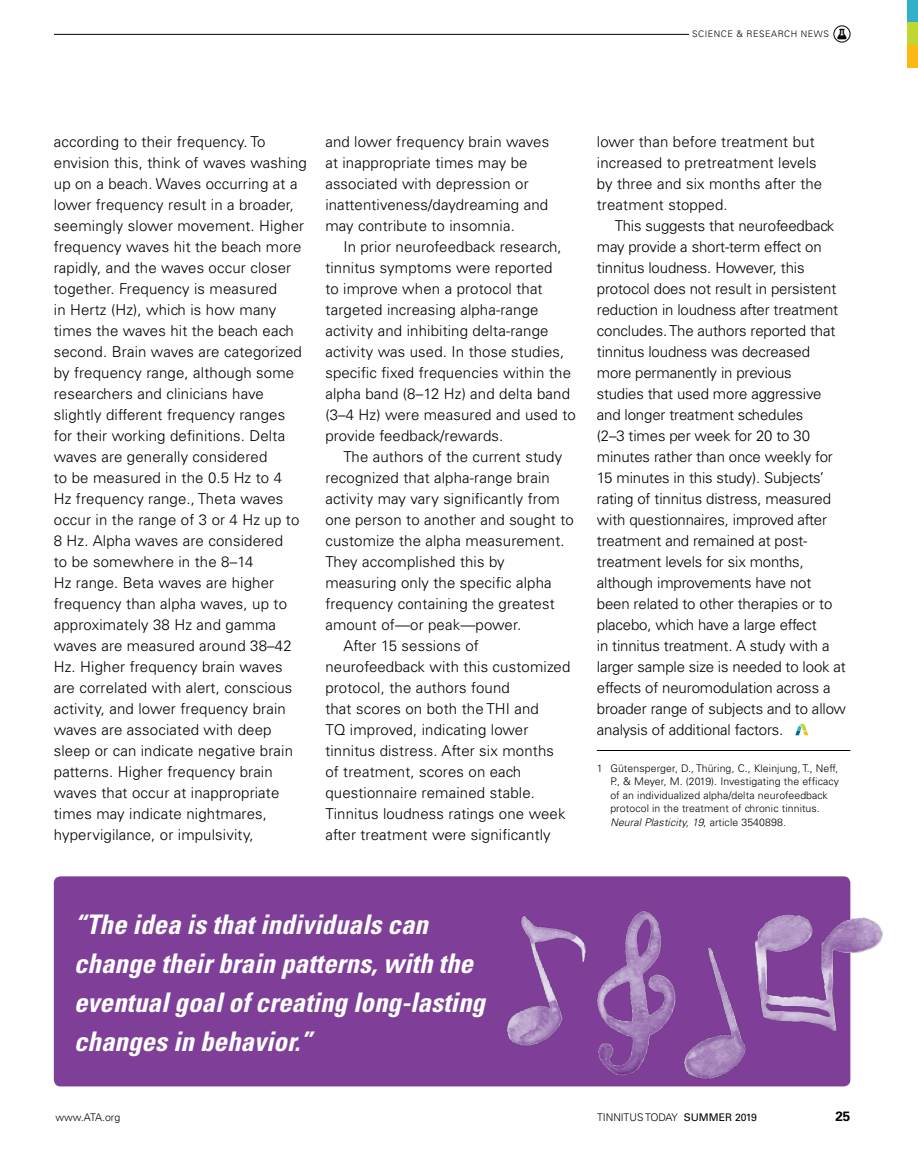
<style>
.page{position:relative;width:918px;height:1175px;background:#fff}
.page>*{position:absolute;margin:0;border:0;box-sizing:border-box;transform-origin:0 0}
.pull_quote_2{font:italic 700 condensed 27px/39px "Univers";color:#fff}
.bt{font:300 15px/21px "Univers";letter-spacing:.01em;color:#000}
.bt-2{font:300 15px/21px "Univers";letter-spacing:-.01em;color:#000}
.t1{font:700 13.5px "Univers";color:#000}
.footnote_with{font:300 10.5px/13.5px "Univers";letter-spacing:.01em;color:#000}
.category{font:300 9px "Univers";letter-spacing:.06em;color:#000}
.s1{font-style:italic}
.s2{font-weight:400}
</style>
<div class="page">
<div style="left:908px;top:0;width:10px;height:22px;background:#33afc9"></div>
<div style="left:908px;top:22px;width:10px;height:23px;background:#bfd730"></div>
<div style="left:908px;top:45px;width:10px;height:22px;background:#fdb913"></div>
<hr style="left:54px;top:34px;width:635px;height:1px;background:#000">
<div style="left:833px;top:25px;width:18px;height:17px;border:1px solid #000;border-radius:50%"></div>
<div style="left:54px;top:876px;width:796px;height:210px;background:#7f3f98;border-radius:7px"></div>
<img style="left:506px;top:915px;width:80px;height:132px">
<img style="left:586px;top:910px;width:69px;height:177px">
<img style="left:774px;top:897px;width:109px;height:162px">
<img style="left:649px;top:918px;width:125px;height:169px">
<hr style="left:597px;top:750px;width:253px;height:1px;background:#000">
<svg style="left:795px;top:724px;width:13px;height:11px"></svg>
<p class="category" style="left:692px;top:29px;width:138px">SCIENCE &amp; RESEARCH NEWS</p>
<p class="bt" style="left:54px;top:131px;width:255px">according to their frequency. To envision this, think of waves washing up on a beach. Waves occurring at a lower frequency result in a broader, seemingly slower movement. Higher frequency waves hit the beach more rapidly, and the waves occur closer together. Frequency is measured<br>in Hertz (Hz), which is how many times the waves hit the beach each second. Brain waves are categorized by frequency range, although some researchers and clinicians have slightly different frequency ranges for their working definitions. Delta waves are generally considered<br>to be measured in the 0.5 Hz to 4<br>Hz frequency range., Theta waves occur in the range of 3 or 4 Hz up to 8 Hz. Alpha waves are considered<br>to be somewhere in the 8–14<br>Hz range. Beta waves are higher frequency than alpha waves, up to approximately 38 Hz and gamma waves are measured around 38–42<br>Hz. Higher frequency brain waves are correlated with alert, conscious activity, and lower frequency brain waves are associated with deep sleep or can indicate negative brain patterns. Higher frequency brain waves that occur at inappropriate times may indicate nightmares, hypervigilance, or impulsivity,</p>
<p class="bt" style="left:325px;top:131px;width:225px">and lower frequency brain waves at inappropriate times may be associated with depression or inattentiveness/daydreaming and may contribute to insomnia.</p>
<p class="bt" style="left:325px;top:236px;width:252px;text-indent:18px">In prior neurofeedback research, tinnitus symptoms were reported<br>to improve when a protocol that targeted increasing alpha-range activity and inhibiting delta-range activity was used. In those studies, specific fixed frequencies within the alpha band (8–12 Hz) and delta band (3–4 Hz) were measured and used to provide feedback/rewards.</p>
<p class="bt" style="left:325px;top:446px;width:250px;text-indent:18px">The authors of the current study recognized that alpha-range brain activity may vary significantly from one person to another and sought to customize the alpha measurement.<br>They accomplished this by measuring only the specific alpha frequency containing the greatest amount of—or peak—power.</p>
<p class="bt" style="left:325px;top:635px;width:247px;text-indent:18px">After 15 sessions of neurofeedback with this customized protocol, the authors found<br>that scores on both the THI and<br>TQ improved, indicating lower tinnitus distress. After six months of treatment, scores on each questionnaire remained stable.<br>Tinnitus loudness ratings one week after treatment were significantly</p>
<p class="bt" style="left:597px;top:131px;width:227px">lower than before treatment but increased to pretreatment levels by three and six months after the treatment stopped.</p>
<p class="bt-2" style="left:597px;top:215px;width:251px;text-indent:18px">This suggests that neurofeedback may provide a short-term effect on tinnitus loudness. However, this protocol does not result in persistent reduction in loudness after treatment concludes. The authors reported that tinnitus loudness was decreased more permanently in previous<br>studies that used more aggressive and longer treatment schedules<br>(2–3 times per week for 20 to 30 minutes rather than once weekly for 15 minutes in this study). Subjects’ rating of tinnitus distress, measured with questionnaires, improved after treatment and remained at post&shy;treatment levels for six months, although improvements have not been related to other therapies or to placebo, which have a large effect<br>in tinnitus treatment. A study with a larger sample size is needed to look at effects of neuromodulation across a broader range of subjects and to allow analysis of additional factors.</p>
<p class="footnote_with" style="left:610px;top:761px;width:230px;text-indent:-14px">1 Gütensperger, D., Thüring, C., Kleinjung, T., Neff, P., &amp; Meyer, M. (2019). Investigating the efficacy of an individualized alpha/delta neurofeedback protocol in the treatment of chronic tinnitus.<br><span class="s1">Neural Plasticity, 19</span>, article 3540898.</p>
<p class="pull_quote_2" style="left:74px;top:904px;width:412px">“The idea is that individuals can change their brain patterns, with the eventual goal of creating long-lasting changes in behavior.”</p>
<p class="footnote_with" style="left:56px;top:1110px;width:66px">www.ATA.org</p>
<p class="footnote_with" style="left:597px;top:1110px;width:161px">TINNITUS TODAY <span class="s2">SUMMER 2019</span></p>
<p class="t1" style="left:835px;top:1108px;width:17px">25</p>
</div>
